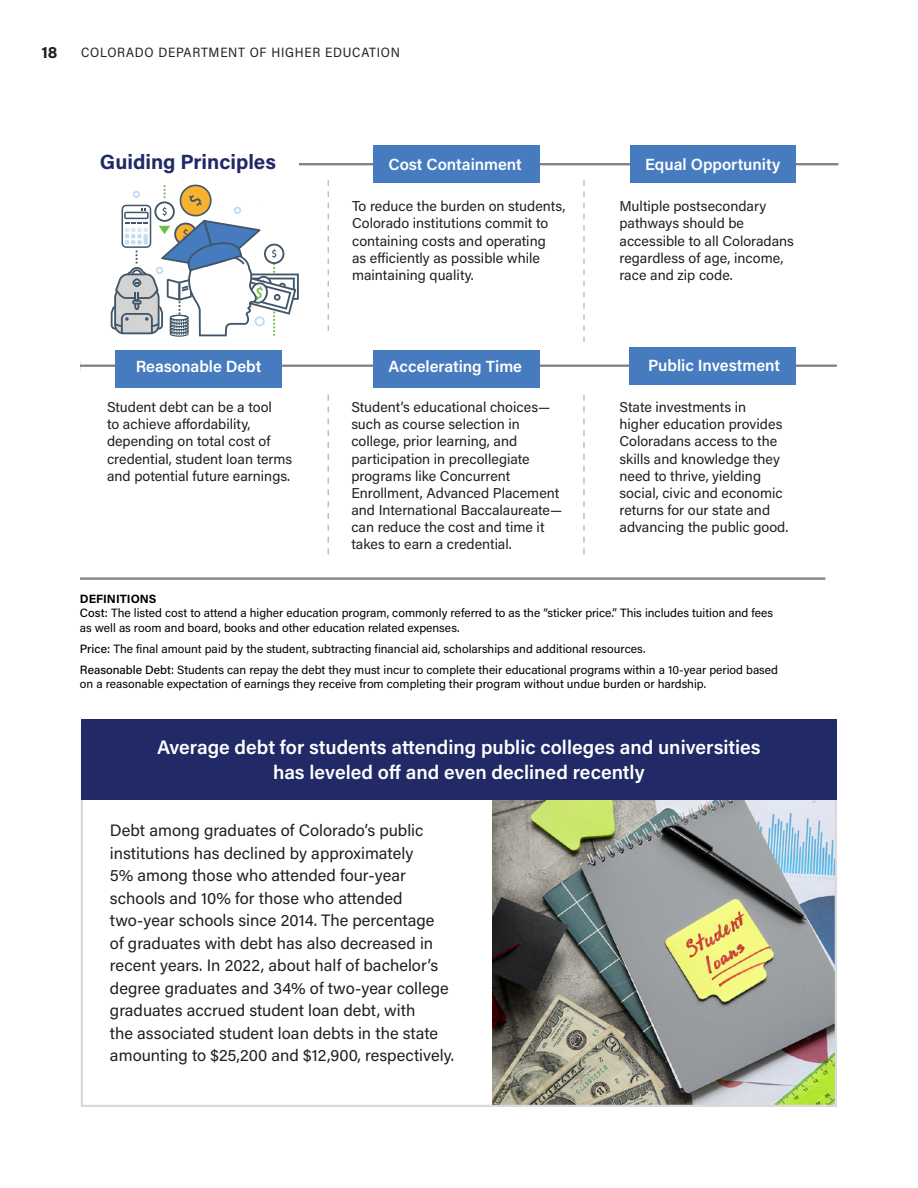
<style>
.page{position:relative;width:918px;height:1188px;background:#fff}
.page>*{position:absolute;margin:0;border:0;box-sizing:border-box;transform-origin:0 0}
.t1{font:700 20.55px "Acumin Pro";color:#212a67}
.Body_Copy{font:600 19.5px/25.5px "Acumin Pro";color:#fff;text-align:center}
.Body_Copy-2{font:16.5px/22.5px "Acumin Pro";color:#231f20}
.t2{font:700 16.5px "Acumin Pro";color:#231f20}
.t3{font:600 16.2px "Acumin Pro";color:#fff}
.Body_Copy-3{font:14.25px/17.1px "Acumin Pro";color:#231f20}
.t4{font:13.5px "Acumin Pro Semi Cond";letter-spacing:.055em;color:#231f20}
.Body_Copy-4{font:12px/14.4px "Acumin Pro";color:#000}
.Body_Copy-5{font:700 12px "Acumin Pro";color:#000}
.s1{font-weight:500}
</style>
<div class="page">
<img style="left:493px;top:800px;width:341px;height:304px">
<div style="left:81px;top:719px;width:755px;height:81px;background:#212a66"></div>
<svg style="left:80px;top:361px;width:757px;height:10px"></svg>
<div style="left:373px;top:350px;width:167px;height:38px;background:#467cbf"></div>
<div style="left:629px;top:347px;width:167px;height:37px;background:#467cbf"></div>
<div style="left:115px;top:350px;width:167px;height:38px;background:#467cbf"></div>
<svg style="left:111px;top:184px;width:188px;height:153px"></svg>
<svg style="left:299px;top:156px;width:540px;height:17px"></svg>
<div style="left:373px;top:146px;width:167px;height:37px;background:#467cbf"></div>
<div style="left:630px;top:146px;width:165px;height:37px;background:#467cbf"></div>
<svg style="left:583px;top:180px;width:2px;height:17px"></svg>
<svg style="left:583px;top:236px;width:2px;height:28px"></svg>
<svg style="left:583px;top:292px;width:2px;height:39px"></svg>
<svg style="left:328px;top:180px;width:1px;height:17px"></svg>
<svg style="left:328px;top:236px;width:1px;height:28px"></svg>
<svg style="left:328px;top:292px;width:1px;height:39px"></svg>
<svg style="left:583px;top:395px;width:2px;height:6px"></svg>
<svg style="left:583px;top:418px;width:2px;height:6px"></svg>
<svg style="left:583px;top:430px;width:2px;height:6px"></svg>
<svg style="left:583px;top:442px;width:2px;height:6px"></svg>
<svg style="left:583px;top:454px;width:2px;height:6px"></svg>
<svg style="left:583px;top:466px;width:2px;height:6px"></svg>
<svg style="left:583px;top:489px;width:2px;height:6px"></svg>
<svg style="left:583px;top:501px;width:2px;height:6px"></svg>
<svg style="left:583px;top:513px;width:2px;height:6px"></svg>
<svg style="left:583px;top:525px;width:2px;height:6px"></svg>
<svg style="left:583px;top:537px;width:2px;height:6px"></svg>
<svg style="left:80px;top:577px;width:746px;height:3px;background:#9b9c9f"></svg>
<p class="t2" style="left:41px;top:40px;width:18px">18</p>
<p class="t4" style="left:81px;top:43px;width:320px">COLORADO DEPARTMENT OF HIGHER EDUCATION</p>
<p class="t1" style="left:100px;top:147px;width:178px">Guiding Principles</p>
<p class="t3" style="left:388px;top:153px;width:135px">Cost Containment</p>
<p class="t3" style="left:645px;top:153px;width:137px">Equal Opportunity</p>
<p class="Body_Copy-3" style="left:352px;top:197px;width:215px">To reduce the burden on students,<br>Colorado institutions commit to containing costs and operating<br>as efficiently as possible while maintaining quality.</p>
<p class="Body_Copy-3" style="left:620px;top:197px;width:176px">Multiple postsecondary pathways should be accessible to all Coloradans regardless of age, income, race and zip code.</p>
<p class="t3" style="left:136px;top:355px;width:127px">Reasonable Debt</p>
<p class="t3" style="left:389px;top:355px;width:135px">Accelerating Time</p>
<p class="t3" style="left:648px;top:354px;width:134px">Public Investment</p>
<p class="Body_Copy-3" style="left:107px;top:398px;width:187px">Student debt can be a tool<br>to achieve affordability, depending on total cost of credential, student loan terms and potential future earnings.</p>
<p class="Body_Copy-3" style="left:351px;top:398px;width:213px">Student’s educational choices— such as course selection in college, prior learning, and participation in precollegiate programs like Concurrent<br>Enrollment, Advanced Placement and International Baccalaureate— can reduce the cost and time it takes to earn a credential.</p>
<p class="Body_Copy-3" style="left:620px;top:398px;width:170px">State investments in higher education provides<br>Coloradans access to the skills and knowledge they need to thrive, yielding social, civic and economic returns for our state and advancing the public good.</p>
<p class="Body_Copy-5" style="left:80px;top:590px;width:78px">DEFINITIONS</p>
<p class="Body_Copy-4" style="left:80px;top:605px;width:695px"><span class="s1">Cost:</span> The listed cost to attend a higher education program, commonly referred to as the “sticker price.” This includes tuition and fees as well as room and board, books and other education related expenses.</p>
<p class="Body_Copy-4" style="left:80px;top:641px;width:567px"><span class="s1">Price:</span> The final amount paid by the student, subtracting financial aid, scholarships and additional resources.</p>
<p class="Body_Copy-4" style="left:80px;top:662px;width:700px"><span class="s1">Reasonable Debt</span>: Students can repay the debt they must incur to complete their educational programs within a 10-year period based on a reasonable expectation of earnings they receive from completing their program without undue burden or hardship.</p>
<p class="Body_Copy" style="left:157px;top:733px;width:605px">Average debt for students attending public colleges and universities has leveled off and even declined recently</p>
<p class="Body_Copy-2" style="left:110px;top:818px;width:346px">Debt among graduates of Colorado’s public institutions has declined by approximately<br>5% among those who attended four-year schools and 10% for those who attended two-year schools since 2014. The percentage<br>of graduates with debt has also decreased in recent years. In 2022, about half of bachelor’s degree graduates and 34% of two-year college graduates accrued student loan debt, with<br>the associated student loan debts in the state amounting to $25,200 and $12,900, respectively.</p>
</div>
